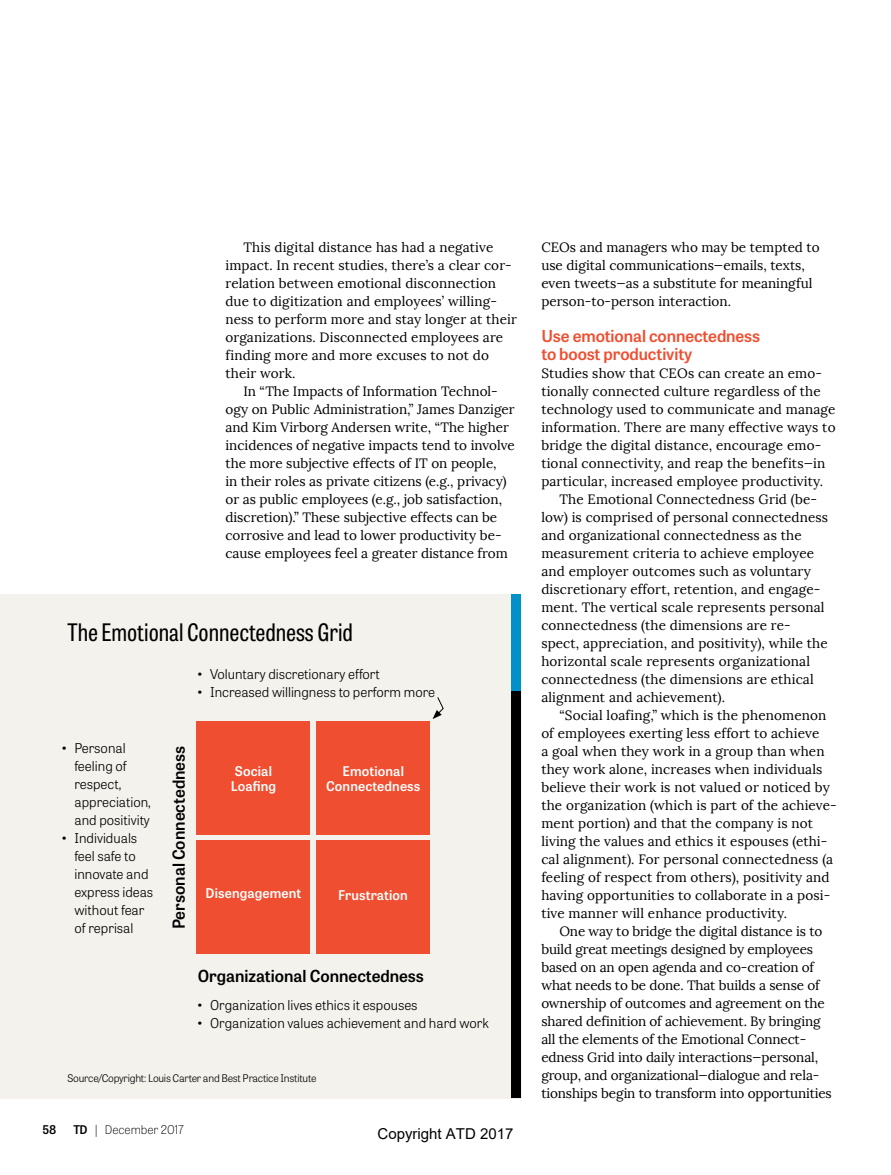
<style>
.page{position:relative;width:891px;height:1175px;background:#fff}
.page>*{position:absolute;margin:0;border:0;box-sizing:border-box;transform-origin:0 0}
.t1{font:24px "Tablet Gothic Condensed";color:#000}
.t2{font:600 16.5px "Tablet Gothic";color:#000}
.t3{font:600 16.5px/18px "Tablet Gothic";letter-spacing:-.005em;color:#f04e30}
.t4{font:15px "Arial";color:#000}
.t5{font:13.5px/18px "Lora";letter-spacing:.005em;color:#000}
.t6{font:300 13.5px/18px "Tablet Gothic";color:#000}
.t7{font:600 13.35px/15.6px "Tablet Gothic";letter-spacing:.01em;color:#fff;text-align:center}
.t8{font:100 12px "Tablet Gothic";color:#000}
.t9{font:600 12px "Tablet Gothic";color:#000}
.t10{font:300 10.5px "Tablet Gothic";letter-spacing:-.02em;color:#000}
.s1{font-weight:600;font-size:14.25px}
.s2{font-weight:600}
</style>
<div class="page">
<div style="left:0;top:594px;width:521px;height:504px;background:#f3f2ed"></div>
<div style="left:197px;top:720px;width:113px;height:114px;background:#f04e30"></div>
<div style="left:316px;top:720px;width:114px;height:114px;background:#f04e30"></div>
<div style="left:197px;top:840px;width:113px;height:113px;background:#f04e30"></div>
<div style="left:316px;top:840px;width:114px;height:113px;background:#f04e30"></div>
<svg style="left:433px;top:697px;width:11px;height:22px"></svg>
<div style="left:511px;top:690px;width:10px;height:408px;background:#000"></div>
<div style="left:511px;top:594px;width:10px;height:96px;background:#0091c8"></div>
<p class="t5" style="left:225px;top:240px;width:293px;text-indent:18px">This digital distance has had a negative impact. In recent studies, there’s a clear cor&shy;relation between emotional disconnection due to digitization and employees’ willing&shy;ness to perform more and stay longer at their organizations. Disconnected employees are finding more and more excuses to not do their work.</p>
<p class="t5" style="left:225px;top:384px;width:291px;text-indent:18px">In “The Impacts of Information Technol&shy;ogy on Public Administration,” James Danziger and Kim Virborg Andersen write, “The higher incidences of negative impacts tend to involve the more subjective effects of IT on people,<br>in their roles as private citizens (e.g., privacy) or as public employees (e.g., job satisfaction, discretion).” These subjective effects can be corrosive and lead to lower productivity be&shy;cause employees feel a greater distance from</p>
<h1 class="t1" style="left:68px;top:618px;width:287px">The Emotional Connectedness Grid</h1>
<p class="t6" style="left:74px;top:740px;width:78px;text-indent:-14px"><span class="s1">•</span> Personal feeling of respect, appreciation, and positivity</p>
<p class="t6" style="left:74px;top:830px;width:80px;text-indent:-14px"><span class="s1">•</span> Individuals feel safe to innovate and express ideas without fear of reprisal</p>
<p class="t6" style="left:197px;top:666px;width:185px"><span class="s1">•</span> Voluntary discretionary effort</p>
<p class="t6" style="left:197px;top:684px;width:240px"><span class="s1">•</span> Increased willingness to perform more</p>
<p class="t2" style="left:173px;top:929px;width:185px;rotate:-90deg">Personal Connectedness</p>
<p class="t7" style="left:231px;top:764px;width:47px">Social<br>Loafing</p>
<p class="t7" style="left:326px;top:764px;width:96px">Emotional<br>Connectedness</p>
<p class="t7" style="left:206px;top:886px;width:97px">Disengagement</p>
<p class="t7" style="left:338px;top:889px;width:71px">Frustration</p>
<p class="t2" style="left:198px;top:969px;width:228px">Organizational Connectedness</p>
<p class="t6" style="left:197px;top:997px;width:222px"><span class="s1">•</span> Organization lives ethics it espouses</p>
<p class="t6" style="left:197px;top:1015px;width:294px"><span class="s1">•</span> Organization values achievement and hard work</p>
<p class="t10" style="left:68px;top:1073px;width:250px">Source/Copyright: Louis Carter and Best Practice Institute</p>
<p class="t9" style="left:42px;top:1125px;width:15px">58</p>
<p class="t8" style="left:73px;top:1125px;width:112px"><span class="s2">TD</span> | December 2017</p>
<p class="t4" style="left:378px;top:1128px;width:137px">Copyright ATD 2017</p>
<p class="t5" style="left:541px;top:240px;width:280px">CEOs and managers who may be tempted to use digital communications—emails, texts, even tweets—as a substitute for meaningful person-to-person interaction.</p>
<p class="t3" style="left:541px;top:328px;width:220px">Use emotional connectedness to boost productivity</p>
<p class="t5" style="left:541px;top:366px;width:282px">Studies show that CEOs can create an emo-</p>
<p class="t5" style="left:541px;top:384px;width:281px">tionally connected culture regardless of the</p>
<p class="t5" style="left:541px;top:402px;width:296px">technology used to communicate and manage</p>
<p class="t5" style="left:541px;top:420px;width:296px">information. There are many effective ways to</p>
<p class="t5" style="left:541px;top:438px;width:281px">bridge the digital distance, encourage emo-</p>
<p class="t5" style="left:541px;top:456px;width:286px">tional connectivity, and reap the benefits—in</p>
<p class="t5" style="left:541px;top:474px;width:283px">particular, increased employee productivity.</p>
<p class="t5" style="left:559px;top:492px;width:259px">The Emotional Connectedness Grid (be-</p>
<p class="t5" style="left:541px;top:510px;width:288px">low) is comprised of personal connectedness</p>
<p class="t5" style="left:541px;top:528px;width:262px">and organizational connectedness as the</p>
<p class="t5" style="left:541px;top:546px;width:274px">measurement criteria to achieve employee</p>
<p class="t5" style="left:541px;top:564px;width:271px">and employer outcomes such as voluntary</p>
<p class="t5" style="left:541px;top:582px;width:281px">discretionary effort, retention, and engage-</p>
<p class="t5" style="left:541px;top:600px;width:285px">ment. The vertical scale represents personal</p>
<p class="t5" style="left:541px;top:618px;width:251px">connectedness (the dimensions are re-</p>
<p class="t5" style="left:541px;top:636px;width:288px">spect, appreciation, and positivity), while the</p>
<p class="t5" style="left:541px;top:654px;width:270px">horizontal scale represents organizational</p>
<p class="t5" style="left:541px;top:672px;width:274px">connectedness (the dimensions are ethical</p>
<p class="t5" style="left:541px;top:690px;width:185px">alignment and achievement).</p>
<p class="t5" style="left:559px;top:708px;width:268px">“Social loafing,” which is the phenomenon</p>
<p class="t5" style="left:541px;top:726px;width:280px">of employees exerting less effort to achieve</p>
<p class="t5" style="left:541px;top:744px;width:285px">a goal when they work in a group than when</p>
<p class="t5" style="left:541px;top:762px;width:283px">they work alone, increases when individuals</p>
<p class="t5" style="left:541px;top:780px;width:290px">believe their work is not valued or noticed by</p>
<p class="t5" style="left:541px;top:798px;width:297px">the organization (which is part of the achieve-</p>
<p class="t5" style="left:541px;top:816px;width:273px">ment portion) and that the company is not</p>
<p class="t5" style="left:541px;top:834px;width:288px">living the values and ethics it espouses (ethi-</p>
<p class="t5" style="left:541px;top:852px;width:293px">cal alignment). For personal connectedness (a</p>
<p class="t5" style="left:541px;top:870px;width:290px">feeling of respect from others), positivity and</p>
<p class="t5" style="left:541px;top:888px;width:291px">having opportunities to collaborate in a posi-</p>
<p class="t5" style="left:541px;top:906px;width:247px">tive manner will enhance productivity.</p>
<p class="t5" style="left:559px;top:924px;width:264px">One way to bridge the digital distance is to</p>
<p class="t5" style="left:541px;top:942px;width:273px">build great meetings designed by employees</p>
<p class="t5" style="left:541px;top:960px;width:274px">based on an open agenda and co-creation of</p>
<p class="t5" style="left:541px;top:978px;width:280px">what needs to be done. That builds a sense of</p>
<p class="t5" style="left:541px;top:995px;width:285px">ownership of outcomes and agreement on the</p>
<p class="t5" style="left:541px;top:1013px;width:281px">shared definition of achievement. By bringing</p>
<p class="t5" style="left:541px;top:1031px;width:266px">all the elements of the Emotional Connect-</p>
<p class="t5" style="left:541px;top:1049px;width:278px">edness Grid into daily interactions—personal,</p>
<p class="t5" style="left:541px;top:1067px;width:280px">group, and organizational—dialogue and rela-</p>
<p class="t5" style="left:541px;top:1085px;width:292px">tionships begin to transform into opportunities</p>
</div>
